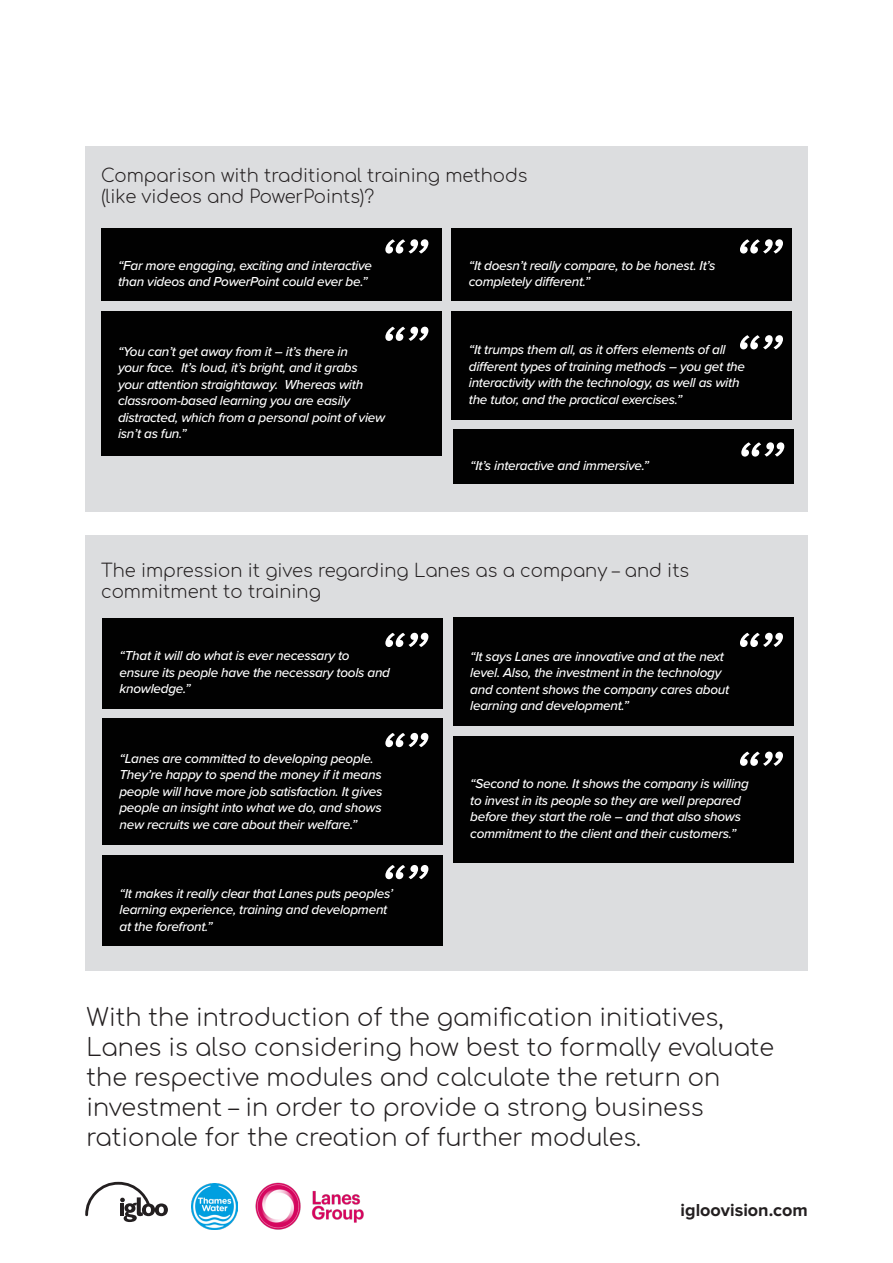
<style>
.page{position:relative;width:893px;height:1263px;background:#fff}
.page>*{position:absolute;margin:0;border:0;box-sizing:border-box;transform-origin:0 0}
.lead_para{font:300 24px/30px "Comfortaa";color:#231f20}
.lead_para-2{font:300 18px/21px "Comfortaa";color:#231f20}
.t1{font:700 18px "Proxima Nova";color:#231f20}
.new_quote{font:italic 500 13.5px/16.5px "Proxima Nova";letter-spacing:-.02em;color:#fff}
</style>
<div class="page">
<svg style="left:85px;top:1182px;width:83px;height:40px"></svg>
<img style="left:192px;top:1183px;width:46px;height:46px">
<img style="left:255px;top:1182px;width:109px;height:48px">
<div style="left:85px;top:147px;width:723px;height:365px;background:#dcdddf"></div>
<div style="left:85px;top:535px;width:723px;height:435px;background:#dcdddf"></div>
<div style="left:101px;top:228px;width:340px;height:72px;background:#010101"></div>
<div style="left:101px;top:311px;width:340px;height:144px;background:#010101"></div>
<div style="left:453px;top:429px;width:340px;height:55px;background:#010101"></div>
<div style="left:452px;top:228px;width:340px;height:72px;background:#010101"></div>
<div style="left:452px;top:311px;width:340px;height:108px;background:#010101"></div>
<svg style="left:385px;top:239px;width:43px;height:15px"></svg>
<svg style="left:740px;top:239px;width:43px;height:15px"></svg>
<svg style="left:385px;top:327px;width:43px;height:14px"></svg>
<svg style="left:740px;top:335px;width:43px;height:14px"></svg>
<svg style="left:741px;top:442px;width:43px;height:15px"></svg>
<div style="left:102px;top:618px;width:341px;height:90px;background:#010101"></div>
<div style="left:102px;top:719px;width:341px;height:126px;background:#010101"></div>
<div style="left:103px;top:855px;width:340px;height:91px;background:#010101"></div>
<div style="left:453px;top:617px;width:340px;height:109px;background:#010101"></div>
<div style="left:453px;top:736px;width:340px;height:126px;background:#010101"></div>
<svg style="left:385px;top:633px;width:43px;height:14px"></svg>
<svg style="left:740px;top:633px;width:43px;height:14px"></svg>
<svg style="left:740px;top:751px;width:43px;height:15px"></svg>
<svg style="left:385px;top:733px;width:43px;height:14px"></svg>
<svg style="left:385px;top:865px;width:43px;height:14px"></svg>
<p class="lead_para-2" style="left:101px;top:162px;width:428px">Comparison with traditional training methods (like videos and PowerPoints)?</p>
<p class="new_quote" style="left:118px;top:256px;width:256px">“Far more engaging, exciting and interactive than videos and PowerPoint could ever be.”</p>
<p class="new_quote" style="left:118px;top:343px;width:269px">“You can’t get away from it – it’s there in<br>your face. It’s loud, it’s bright, and it grabs your attention straightaway. Whereas with classroom-based learning you are easily distracted, which from a personal point of view isn’t as fun.”</p>
<p class="new_quote" style="left:469px;top:256px;width:248px">“It doesn’t really compare, to be honest. It’s completely different.”</p>
<p class="new_quote" style="left:469px;top:341px;width:278px">“It trumps them all, as it offers elements of all different types of training methods – you get the interactivity with the technology, as well as with the tutor, and the practical exercises.”</p>
<p class="new_quote" style="left:470px;top:457px;width:180px">“It’s interactive and immersive.”</p>
<p class="lead_para-2" style="left:101px;top:557px;width:590px">The impression it gives regarding Lanes as a company – and its commitment to training</p>
<p class="new_quote" style="left:119px;top:647px;width:272px">“That it will do what is ever necessary to ensure its people have the necessary tools and knowledge.”</p>
<p class="new_quote" style="left:119px;top:749px;width:264px">“Lanes are committed to developing people.<br>They’re happy to spend the money if it means people will have more job satisfaction. It gives people an insight into what we do, and shows new recruits we care about their welfare.”</p>
<p class="new_quote" style="left:120px;top:885px;width:275px">“It makes it really clear that Lanes puts peoples’ learning experience, training and development at the forefront.”</p>
<p class="new_quote" style="left:470px;top:647px;width:261px">“It says Lanes are innovative and at the next level. Also, the investment in the technology and content shows the company cares about learning and development.”</p>
<p class="new_quote" style="left:470px;top:775px;width:280px">“Second to none. It shows the company is willing to invest in its people so they are well prepared before they start the role – and that also shows commitment to the client and their customers.”</p>
<p class="lead_para" style="left:87px;top:999px;width:689px">With the introduction of the gamification initiatives, Lanes is also considering how best to formally evaluate the respective modules and calculate the return on investment – in order to provide a strong business rationale for the creation of further modules.</p>
<h2 class="t1" style="left:681px;top:1202px;width:129px">igloovision.com</h2>
</div>
